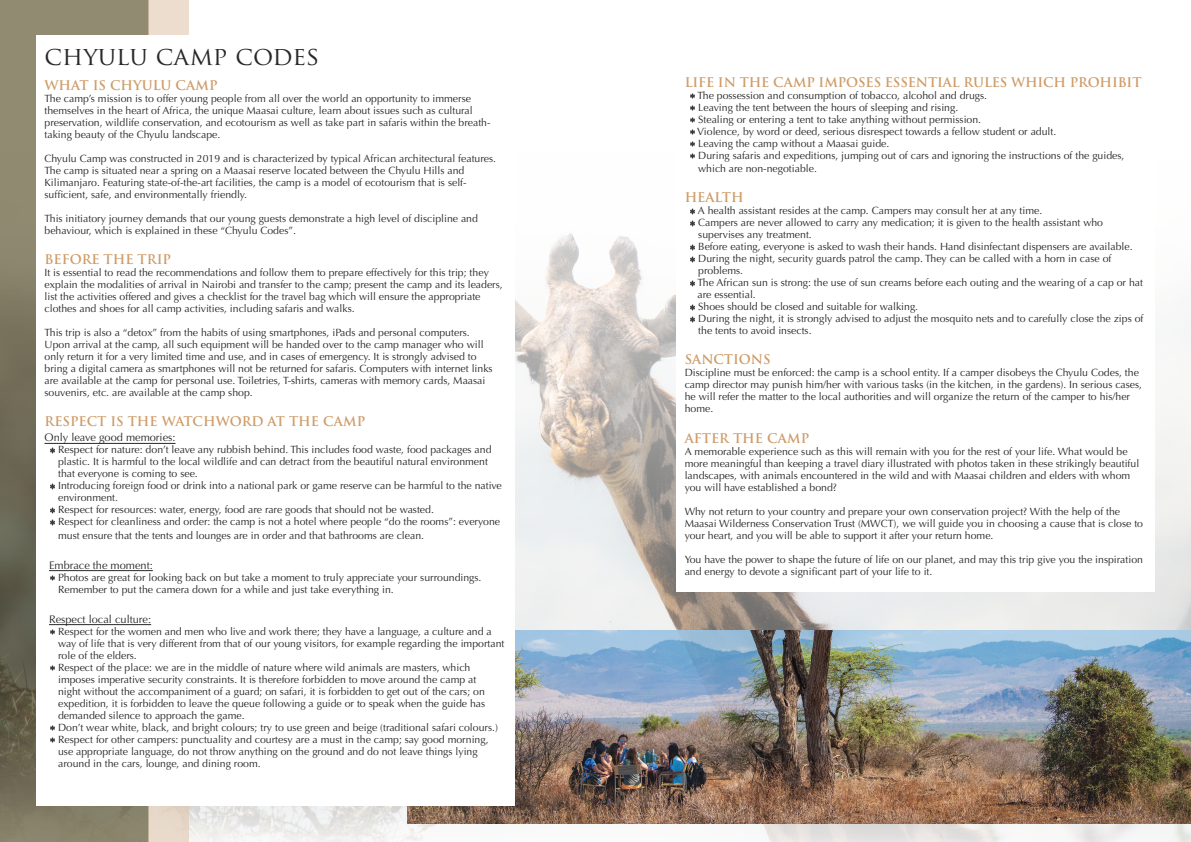
<style>
.page{position:relative;width:1191px;height:842px;background:#fff}
.page>*{position:absolute;margin:0;border:0;box-sizing:border-box;transform-origin:0 0}
.t1{font:25px "Trajan Pro";color:#282827}
.t2{font:700 13px "Trajan Pro";color:#ce9b67}
.t3{font:11px "Optima";color:#282827}
.t4{font:10.5px/12px "Optima";color:#282827}
</style>
<div class="page">
<img style="left:189px;top:233px;width:1002px;height:609px">
<svg style="left:0;top:0;width:148px;height:842px;background:#7b7660"></svg>
<div style="left:148px;top:0;width:41px;height:842px;background:#eadbcc"></div>
<div style="left:676px;top:65px;width:479px;height:526px;background:#fff"></div>
<svg style="left:690px;top:93px;width:5px;height:6px"></svg>
<svg style="left:690px;top:105px;width:5px;height:6px"></svg>
<svg style="left:690px;top:117px;width:5px;height:6px"></svg>
<svg style="left:690px;top:129px;width:5px;height:6px"></svg>
<svg style="left:690px;top:141px;width:5px;height:6px"></svg>
<svg style="left:690px;top:153px;width:5px;height:6px"></svg>
<svg style="left:690px;top:208px;width:5px;height:6px"></svg>
<svg style="left:690px;top:220px;width:5px;height:6px"></svg>
<svg style="left:690px;top:244px;width:5px;height:6px"></svg>
<svg style="left:690px;top:256px;width:5px;height:6px"></svg>
<svg style="left:690px;top:280px;width:5px;height:6px"></svg>
<svg style="left:690px;top:304px;width:5px;height:6px"></svg>
<svg style="left:690px;top:316px;width:5px;height:6px"></svg>
<img style="left:407px;top:630px;width:784px;height:193px">
<div style="left:36px;top:56px;width:479px;height:750px;background:#fff"></div>
<hr style="left:45px;top:443px;width:130px;height:1px;background:#282827">
<hr style="left:49px;top:570px;width:104px;height:1px;background:#282827">
<hr style="left:49px;top:624px;width:102px;height:1px;background:#282827">
<svg style="left:50px;top:448px;width:5px;height:5px"></svg>
<svg style="left:50px;top:484px;width:5px;height:5px"></svg>
<svg style="left:50px;top:508px;width:5px;height:5px"></svg>
<svg style="left:50px;top:520px;width:5px;height:5px"></svg>
<svg style="left:50px;top:575px;width:5px;height:6px"></svg>
<svg style="left:50px;top:629px;width:5px;height:6px"></svg>
<svg style="left:50px;top:665px;width:5px;height:6px"></svg>
<svg style="left:50px;top:725px;width:5px;height:6px"></svg>
<svg style="left:50px;top:737px;width:5px;height:6px"></svg>
<div style="left:36px;top:35px;width:479px;height:27px;background:#fff"></div>
<h1 class="t1" style="left:45px;top:40px;width:276px">CHYULU CAMP CODES</h1>
<p class="t2" style="left:45px;top:78px;width:175px">WHAT IS CHYULU CAMP</p>
<p class="t4" style="left:45px;top:93px;width:447px">The camp’s mission is to offer young people from all over the world an opportunity to immerse themselves in the heart of Africa, the unique Maasai culture, learn about issues such as cultural preservation, wildlife conservation, and ecotourism as well as take part in safaris within the breath&shy;taking beauty of the Chyulu landscape.</p>
<p class="t4" style="left:45px;top:153px;width:453px">Chyulu Camp was constructed in 2019 and is characterized by typical African architectural features.<br>The camp is situated near a spring on a Maasai reserve located between the Chyulu Hills and Kilimanjaro. Featuring state-of-the-art facilities, the camp is a model of ecotourism that is self&shy;sufficient, safe, and environmentally friendly.</p>
<p class="t4" style="left:45px;top:213px;width:435px">This initiatory journey demands that our young guests demonstrate a high level of discipline and behaviour, which is explained in these “Chyulu Codes”.</p>
<p class="t2" style="left:45px;top:252px;width:128px">BEFORE THE TRIP</p>
<p class="t4" style="left:45px;top:267px;width:460px">It is essential to read the recommendations and follow them to prepare effectively for this trip; they explain the modalities of arrival in Nairobi and transfer to the camp; present the camp and its leaders, list the activities offered and gives a checklist for the travel bag which will ensure the appropriate clothes and shoes for all camp activities, including safaris and walks.</p>
<p class="t4" style="left:45px;top:327px;width:450px">This trip is also a “detox” from the habits of using smartphones, iPads and personal computers.<br>Upon arrival at the camp, all such equipment will be handed over to the camp manager who will only return it for a very limited time and use, and in cases of emergency. It is strongly advised to bring a digital camera as smartphones will not be returned for safaris. Computers with internet links are available at the camp for personal use. Toiletries, T-shirts, cameras with memory cards, Maasai souvenirs, etc. are available at the camp shop.</p>
<p class="t2" style="left:45px;top:414px;width:322px">RESPECT IS THE WATCHWORD AT THE CAMP</p>
<p class="t3" style="left:45px;top:431px;width:132px">Only leave good memories:</p>
<p class="t4" style="left:58px;top:444px;width:445px">Respect for nature: don’t leave any rubbish behind. This includes food waste, food packages and plastic. It is harmful to the local wildlife and can detract from the beautiful natural environment that everyone is coming to see.<br>Introducing foreign food or drink into a national park or game reserve can be harmful to the native environment.<br>Respect for resources: water, energy, food are rare goods that should not be wasted.<br>Respect for cleanliness and order: the camp is not a hotel where people “do the rooms”: everyone</p>
<p class="t4" style="left:58px;top:529px;width:367px">must ensure that the tents and lounges are in order and that bathrooms are clean.</p>
<p class="t3" style="left:49px;top:558px;width:105px">Embrace the moment:</p>
<p class="t4" style="left:58px;top:571px;width:425px">Photos are great for looking back on but take a moment to truly appreciate your surroundings.<br>Remember to put the camera down for a while and just take everything in.</p>
<p class="t3" style="left:49px;top:612px;width:104px">Respect local culture:</p>
<p class="t4" style="left:58px;top:625px;width:448px">Respect for the women and men who live and work there; they have a language, a culture and a way of life that is very different from that of our young visitors, for example regarding the important role of the elders.<br>Respect of the place: we are in the middle of nature where wild animals are masters, which imposes imperative security constraints. It is therefore forbidden to move around the camp at<br>night without the accompaniment of a guard; on safari, it is forbidden to get out of the cars; on expedition, it is forbidden to leave the queue following a guide or to speak when the guide has demanded silence to approach the game.<br>Don’t wear white, black, and bright colours; try to use green and beige (traditional safari colours.)<br>Respect for other campers: punctuality and courtesy are a must in the camp; say good morning, use appropriate language, do not throw anything on the ground and do not leave things lying around in the cars, lounge, and dining room.</p>
<p class="t2" style="left:684px;top:74px;width:458px">LIFE IN THE CAMP IMPOSES ESSENTIAL RULES WHICH PROHIBIT</p>
<p class="t4" style="left:697px;top:89px;width:429px">The possession and consumption of tobacco, alcohol and drugs.<br>Leaving the tent between the hours of sleeping and rising.<br>Stealing or entering a tent to take anything without permission.<br>Violence, by word or deed, serious disrespect towards a fellow student or adult.<br>Leaving the camp without a Maasai guide.<br>During safaris and expeditions, jumping out of cars and ignoring the instructions of the guides,</p>
<p class="t4" style="left:698px;top:163px;width:120px">which are non-negotiable.</p>
<p class="t2" style="left:684px;top:189px;width:61px">HEALTH</p>
<p class="t4" style="left:697px;top:205px;width:447px">A health assistant resides at the camp. Campers may consult her at any time.<br>Campers are never allowed to carry any medication; it is given to the health assistant who supervises any treatment.<br>Before eating, everyone is asked to wash their hands. Hand disinfectant dispensers are available.<br>During the night, security guards patrol the camp. They can be called with a horn in case of problems.<br>The African sun is strong: the use of sun creams before each outing and the wearing of a cap or hat are essential.<br>Shoes should be closed and suitable for walking.<br>During the night, it is strongly advised to adjust the mosquito nets and to carefully close the zips of the tents to avoid insects.</p>
<p class="t2" style="left:684px;top:351px;width:87px">SANCTIONS</p>
<p class="t4" style="left:684px;top:367px;width:459px">Discipline must be enforced: the camp is a school entity. If a camper disobeys the Chyulu Codes, the camp director may punish him/her with various tasks (in the kitchen, in the gardens). In serious cases, he will refer the matter to the local authorities and will organize the return of the camper to his/her home.</p>
<p class="t2" style="left:684px;top:430px;width:126px">AFTER THE CAMP</p>
<p class="t4" style="left:684px;top:445px;width:456px">A memorable experience such as this will remain with you for the rest of your life. What would be more meaningful than keeping a travel diary illustrated with photos taken in these strikingly beautiful landscapes, with animals encountered in the wild and with Maasai children and elders with whom you will have established a bond?</p>
<p class="t4" style="left:684px;top:505px;width:460px">Why not return to your country and prepare your own conservation project? With the help of the<br>Maasai Wilderness Conservation Trust (MWCT), we will guide you in choosing a cause that is close to your heart, and you will be able to support it after your return home.</p>
<p class="t4" style="left:684px;top:553px;width:460px">You have the power to shape the future of life on our planet, and may this trip give you the inspiration and energy to devote a significant part of your life to it.</p>
</div>
